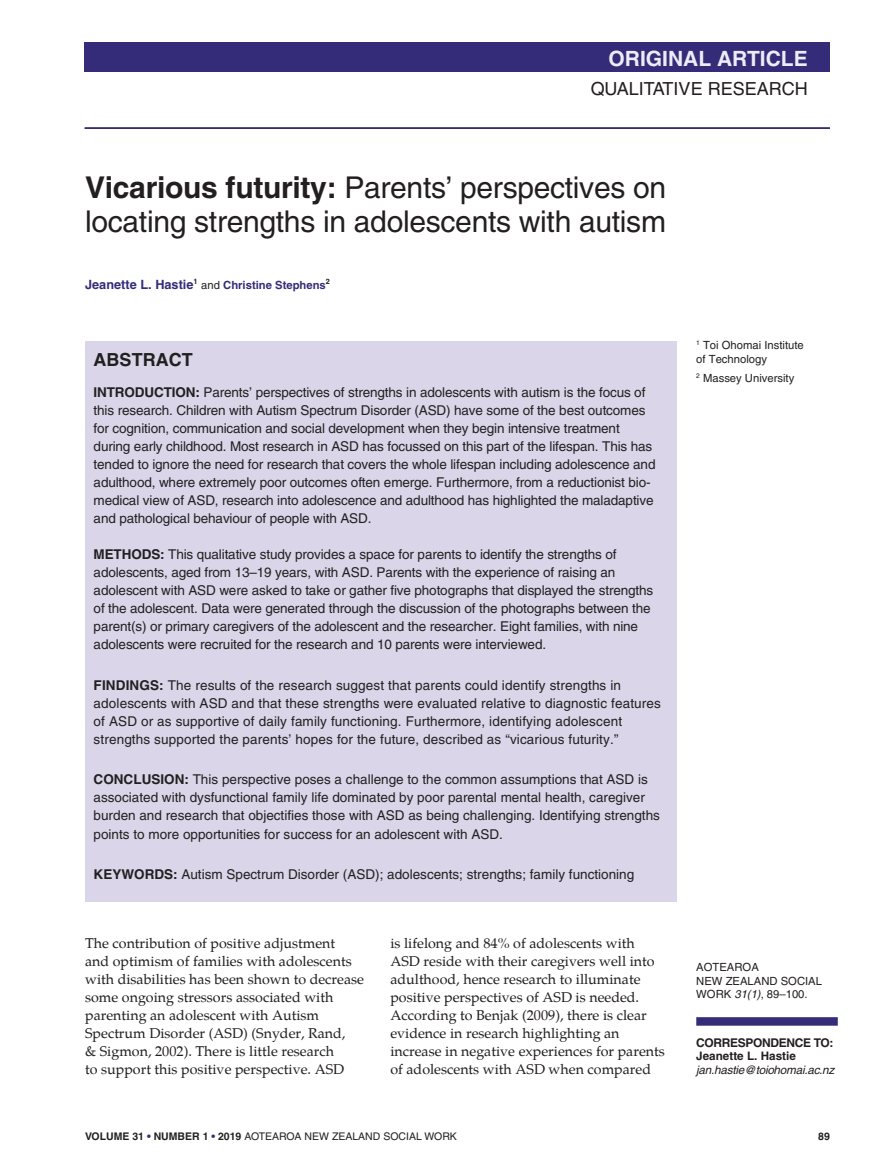
<style>
.page{position:relative;width:881px;height:1170px;background:#fff}
.page>*{position:absolute;margin:0;border:0;box-sizing:border-box;transform-origin:0 0}
.t1{font:30px/34.5px "Helvetica";letter-spacing:-.01em;color:#231f20}
.t2{font:700 21px "Helvetica";color:#edebf5}
.t3{font:18px "Helvetica";color:#231f20}
.t4{font:700 18px "Helvetica";color:#231f20}
.t5{font:14.25px/18px "Palatino";color:#231f20}
.t6{font:13.5px/18px "Helvetica";letter-spacing:-.01em;color:#231f20}
.t7{font:13.5px/18px "Helvetica";letter-spacing:.01em;color:#231f20}
.t8{font:700 12px "Helvetica";letter-spacing:-.03em;color:#231f20}
.t9{font:italic 11.7px "Helvetica";letter-spacing:-.02em;color:#231f20}
.t10{font:700 11.7px "Helvetica";color:#231f20}
.t11{font:11.25px/13.5px "Helvetica";color:#231f20}
.t12{font:700 11.25px "Helvetica";color:#352c79}
.t13{font:10.5px "Helvetica";color:#231f20}
.t14{font:700 10.5px "Helvetica";color:#231f20}
.s1{font-weight:700}
.s2{font-size:12.75px}
.s3{font-weight:400;color:#231f20}
.s4{font-style:italic}
.s5{font-weight:700;color:#352c79}
</style>
<div class="page">
<div style="left:85px;top:43px;width:744px;height:29px;background:#352c79"></div>
<hr style="left:85px;top:127px;width:744px;height:2px;background:#352c79">
<div style="left:85px;top:340px;width:591px;height:561px;background:#dad5e8"></div>
<div style="left:696px;top:1017px;width:141px;height:8px;background:#352c79"></div>
<h2 class="t2" style="left:608px;top:50px;width:201px">ORIGINAL ARTICLE</h2>
<h3 class="t3" style="left:590px;top:82px;width:218px">QUALITATIVE RESEARCH</h3>
<h1 class="t1" style="left:85px;top:173px;width:582px"><span class="s1">Vicarious futurity:</span> Parents’ perspectives on locating strengths in adolescents with autism</h1>
<p class="t12" style="left:85px;top:280px;width:246px"><span class="s2">Jeanette L. Hastie</span><sup>1</sup> <span class="s3">and</span> Christine Stephens<sup>2</sup></p>
<h3 class="t4" style="left:94px;top:353px;width:100px">ABSTRACT</h3>
<p class="t6" style="left:94px;top:385px;width:563px"><span class="s1">INTRODUCTION:</span> Parents’ perspectives of strengths in adolescents with autism is the focus of this research. Children with Autism Spectrum Disorder (ASD) have some of the best outcomes for cognition, communication and social development when they begin intensive treatment during early childhood. Most research in ASD has focussed on this part of the lifespan. This has tended to ignore the need for research that covers the whole lifespan including adolescence and adulthood, where extremely poor outcomes often emerge. Furthermore, from a reductionist bio&shy;medical view of ASD, research into adolescence and adulthood has highlighted the maladaptive and pathological behaviour of people with ASD.</p>
<p class="t6" style="left:94px;top:547px;width:561px"><span class="s1">METHODS:</span> This qualitative study provides a space for parents to identify the strengths of adolescents, aged from 13–19 years, with ASD. Parents with the experience of raising an adolescent with ASD were asked to take or gather five photographs that displayed the strengths of the adolescent. Data were generated through the discussion of the photographs between the parent(s) or primary caregivers of the adolescent and the researcher. Eight families, with nine adolescents were recruited for the research and 10 parents were interviewed.</p>
<p class="t7" style="left:94px;top:677px;width:568px"><span class="s1">FINDINGS:</span> The results of the research suggest that parents could identify strengths in adolescents with ASD and that these strengths were evaluated relative to diagnostic features of ASD or as supportive of daily family functioning. Furthermore, identifying adolescent strengths supported the parents’ hopes for the future, described as “vicarious futurity.”</p>
<p class="t6" style="left:94px;top:772px;width:567px"><span class="s1">CONCLUSION:</span> This perspective poses a challenge to the common assumptions that ASD is associated with dysfunctional family life dominated by poor parental mental health, caregiver burden and research that objectifies those with ASD as being challenging. Identifying strengths points to more opportunities for success for an adolescent with ASD.</p>
<p class="t6" style="left:94px;top:866px;width:542px"><span class="s1">KEYWORDS:</span> Autism Spectrum Disorder (ASD); adolescents; strengths; family functioning</p>
<p class="t5" style="left:85px;top:935px;width:280px">The contribution of positive adjustment<br>and optimism of families with adolescents with disabilities has been shown to decrease some ongoing stressors associated with parenting an adolescent with Autism Spectrum Disorder (ASD) (Snyder, Rand,<br>&amp; Sigmon, 2002). There is little research<br>to support this positive perspective. ASD</p>
<p class="t5" style="left:390px;top:935px;width:276px">is lifelong and 84% of adolescents with ASD reside with their caregivers well into adulthood, hence research to illuminate positive perspectives of ASD is needed.<br>According to Benjak (2009), there is clear evidence in research highlighting an increase in negative experiences for parents of adolescents with ASD when compared</p>
<p class="t11" style="left:696px;top:339px;width:109px"><sup>1</sup> Toi Ohomai Institute of Technology</p>
<p class="t11" style="left:696px;top:372px;width:100px"><sup>2</sup> Massey University</p>
<p class="t11" style="left:696px;top:961px;width:127px">AOTEAROA<br>NEW ZEALAND SOCIAL<br>WORK <span class="s4">31(1)</span>, 89–100.</p>
<p class="t8" style="left:696px;top:1038px;width:139px">CORRESPONDENCE TO:</p>
<p class="t10" style="left:696px;top:1051px;width:101px">Jeanette L. Hastie</p>
<p class="t9" style="left:696px;top:1065px;width:140px">jan.hastie@toiohomai.ac.nz</p>
<p class="t13" style="left:85px;top:1132px;width:373px"><span class="s1">VOLUME 31</span> <span class="s5">•</span> <span class="s1">NUMBER 1</span> <span class="s5">•</span> <span class="s1">2019</span> AOTEAROA NEW ZEALAND SOCIAL WORK</p>
<p class="t14" style="left:817px;top:1132px;width:13px">89</p>
</div>
